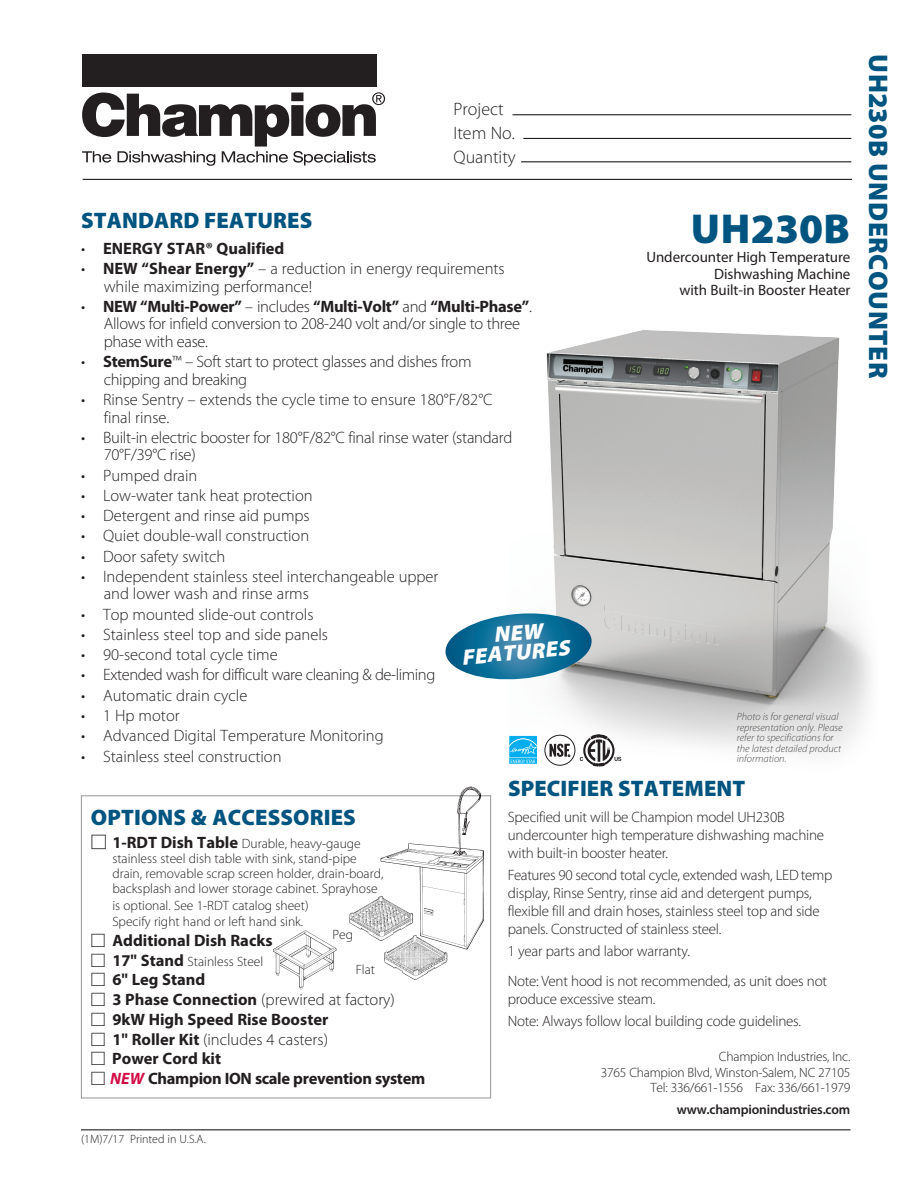
<style>
.page{position:relative;width:918px;height:1188px;background:#fff}
.page>*{position:absolute;margin:0;border:0;box-sizing:border-box;transform-origin:0 0}
.Model___FR{font:900 42px "Myriad Pro";letter-spacing:.01em;color:#005480}
.Side_Bar_Vertical{font:900 27px "Myriad Pro";letter-spacing:.02em;color:#005480}
.U_C_Blue_Header_-_al{font:900 22.5px "Myriad Pro";letter-spacing:.005em;color:#005480}
.Model___FR-2{font:italic 900 22.05px "Myriad Pro";color:#fff}
.Project_No_Qty_top_f{font:300 18px "Myriad Pro";color:#231f20}
.Standard_features{font:300 16.5px/17.5px "Myriad Pro";color:#231f20}
.Standard_features-2{font:300 16.5px/17.5px "Myriad Pro";letter-spacing:-.02em;color:#231f20}
.Standard_features-3{font:700 16.5px "Myriad Pro";color:#231f20}
.Standard_features-4{font:300 16.5px "Myriad Pro";letter-spacing:-.025em;color:#231f20}
.Standard_features-5{font:700 16.5px "Myriad Pro";letter-spacing:-.02em;color:#231f20}
.Specifier_Statement{font:300 15px/18px "Myriad Pro";letter-spacing:-.015em;color:#231f20}
.Model_Desc__FR{font:15px/16.5px "Myriad Pro";letter-spacing:-.005em;color:#231f20;text-align:right}
.Address_Front_FR{font:300 13.5px/15px "Myriad Pro";color:#231f20}
.Address_Front_FR-2{font:600 13.5px "Myriad Pro";letter-spacing:-.015em;color:#231f20}
.Option_detail_under{font:300 13.5px "Myriad Pro";color:#231f20}
.Qty_Date_U_S_A{font:300 12px "Myriad Pro";color:#231f20}
.disclaimer_FR{font:italic 300 10.5px/10.5px "Myriad Pro";color:#4b4c4d}
.s1{font-weight:300}
.s2{font-weight:700}
.s3{font-family:"Universal Newswith Comm Pi";font-weight:400;font-size:18px}
.s4{font-weight:700;font-size:16.5px}
.s5{font-family:"Universal Newswith Comm Pi";font-weight:400}
.s6{font-family:"Universal Newswith Comm Pi";font-weight:400;font-size:16.5px}
.s7{font-style:italic;color:#d20d44}
</style>
<div class="page">
<img style="left:544px;top:330px;width:327px;height:437px">
<hr style="left:81px;top:1129px;width:769px;height:1px;background:#231f20">
<div style="left:82px;top:55px;width:294px;height:32px;background:#231f20"></div>
<svg style="left:82px;top:92px;width:303px;height:74px"></svg>
<hr style="left:83px;top:179px;width:769px;height:1px;background:#231f20">
<hr style="left:521px;top:161px;width:330px;height:1px;background:#231f20">
<hr style="left:523px;top:138px;width:328px;height:1px;background:#231f20">
<hr style="left:513px;top:114px;width:338px;height:1px;background:#231f20">
<div style="left:81px;top:795px;width:410px;height:303px;border:1px solid #939598"></div>
<img style="left:379px;top:786px;width:107px;height:164px">
<img style="left:349px;top:894px;width:100px;height:86px">
<img style="left:273px;top:930px;width:64px;height:60px">
<svg style="left:580px;top:735px;width:41px;height:31px"></svg>
<div style="left:545px;top:735px;width:30px;height:31px;border:1px solid #231f20;border-radius:50%"></div>
<svg style="left:550px;top:744px;width:20px;height:13px"></svg>
<div style="left:509px;top:735px;width:29px;height:29px;background:#f3fbfe"></div>
<svg style="left:509px;top:763px;width:28px;height:1px"></svg>
<svg style="left:509px;top:736px;width:28px;height:27px"></svg>
<svg style="left:445px;top:613px;width:148px;height:69px"></svg>
<p class="Project_No_Qty_top_f" style="left:454px;top:99px;width:52px">Project</p>
<p class="Project_No_Qty_top_f" style="left:454px;top:123px;width:63px">Item No.</p>
<p class="Project_No_Qty_top_f" style="left:454px;top:147px;width:64px">Quantity</p>
<p class="U_C_Blue_Header_-_al" style="left:81px;top:206px;width:233px">STANDARD FEATURES</p>
<p class="Standard_features-3" style="left:81px;top:238px;width:205px"><span class="s1">•</span> ENERGY STAR® Qualified</p>
<p class="Standard_features" style="left:104px;top:260px;width:403px;text-indent:-23px">• <span class="s2">NEW “Shear Energy”</span> – a reduction in energy requirements while maximizing performance!</p>
<p class="Standard_features-2" style="left:104px;top:297px;width:430px;text-indent:-23px">• <span class="s2">NEW “Multi-Power”</span> – includes <span class="s2">“Multi-Volt”</span> and <span class="s2">“Multi-Phase”</span>.<br>Allows for infield conversion to 208-240 volt and/or single to three phase with ease.</p>
<p class="Standard_features-2" style="left:104px;top:353px;width:369px;text-indent:-23px">• <span class="s2">StemSure</span>™ – Soft start to protect glasses and dishes from chipping and breaking</p>
<p class="Standard_features" style="left:104px;top:391px;width:390px;text-indent:-23px">• Rinse Sentry – extends the cycle time to ensure 180°F/82°C final rinse.</p>
<p class="Standard_features" style="left:104px;top:428px;width:410px;text-indent:-23px">• Built-in electric booster for 180°F/82°C final rinse water (standard<br>70°F/39°C rise)</p>
<p class="Standard_features" style="left:81px;top:466px;width:118px">• Pumped drain</p>
<p class="Standard_features" style="left:81px;top:486px;width:233px">• Low-water tank heat protection</p>
<p class="Standard_features" style="left:81px;top:507px;width:230px">• Detergent and rinse aid pumps</p>
<p class="Standard_features" style="left:81px;top:527px;width:230px">• Quiet double-wall construction</p>
<p class="Standard_features" style="left:81px;top:547px;width:146px">• Door safety switch</p>
<p class="Standard_features" style="left:104px;top:567px;width:336px;text-indent:-23px">• Independent stainless steel interchangeable upper and lower wash and rinse arms</p>
<p class="Standard_features" style="left:81px;top:605px;width:234px">• Top mounted slide-out controls</p>
<p class="Standard_features" style="left:81px;top:626px;width:249px">• Stainless steel top and side panels</p>
<p class="Standard_features" style="left:81px;top:646px;width:198px">• 90-second total cycle time</p>
<p class="Standard_features-4" style="left:81px;top:665px;width:356px">• Extended wash for difficult ware cleaning &amp; de-liming</p>
<p class="Standard_features" style="left:81px;top:686px;width:168px">• Automatic drain cycle</p>
<p class="Standard_features" style="left:81px;top:707px;width:100px">• 1 Hp motor</p>
<p class="Standard_features" style="left:81px;top:727px;width:304px">• Advanced Digital Temperature Monitoring</p>
<p class="Standard_features" style="left:81px;top:747px;width:202px">• Stainless steel construction</p>
<p class="Model___FR-2" style="left:460px;top:643px;width:110px;rotate:-5deg">FEATURES</p>
<p class="Model___FR" style="left:691px;top:201px;width:161px">UH230B</p>
<p class="Model_Desc__FR" style="left:646px;top:249px;width:206px">Undercounter High Temperature<br>Dishwashing Machine<br>with Built-in Booster Heater</p>
<p class="disclaimer_FR" style="left:737px;top:712px;width:108px">Photo is for general visual representation only. Please refer to specifications for the latest detailed product information.</p>
<p class="U_C_Blue_Header_-_al" style="left:91px;top:802px;width:266px">OPTIONS &amp; ACCESSORIES</p>
<p class="Address_Front_FR" style="left:112px;top:836px;width:273px;text-indent:-22px"><span class="s3">:</span> <span class="s4">1-RDT Dish Table</span> Durable, heavy-gauge stainless steel dish table with sink, stand-pipe drain, removable scrap screen holder, drain-board, backsplash and lower storage cabinet. Sprayhose</p>
<p class="Address_Front_FR" style="left:112px;top:897px;width:198px;line-height:16.5px">is optional. See 1-RDT catalog sheet)<br>Specify right hand or left hand sink.</p>
<p class="Standard_features-3" style="left:91px;top:930px;width:183px"><span class="s5">:</span> Additional Dish Racks</p>
<p class="Address_Front_FR" style="left:91px;top:954px;width:174px"><span class="s6">:</span> <span class="s4">17" Stand</span> Stainless Steel</p>
<p class="Standard_features-3" style="left:91px;top:969px;width:116px"><span class="s5">:</span> 6" Leg Stand</p>
<p class="Standard_features" style="left:91px;top:991px;width:306px"><span class="s5">:</span> <span class="s2">3 Phase Connection</span> (prewired at factory)</p>
<p class="Standard_features-3" style="left:91px;top:1009px;width:239px"><span class="s5">:</span> 9kW High Speed Rise Booster</p>
<p class="Standard_features" style="left:91px;top:1030px;width:239px"><span class="s5">:</span> <span class="s2">1" Roller Kit</span> (includes 4 casters)</p>
<p class="Standard_features-3" style="left:91px;top:1048px;width:132px"><span class="s5">:</span> Power Cord kit</p>
<p class="Standard_features-5" style="left:91px;top:1068px;width:336px"><span class="s5">:</span> <span class="s7">NEW</span> Champion ION scale prevention system</p>
<p class="Option_detail_under" style="left:332px;top:926px;width:22px">Peg</p>
<p class="Option_detail_under" style="left:356px;top:961px;width:21px">Flat</p>
<p class="Qty_Date_U_S_A" style="left:81px;top:1132px;width:126px">(1M)7/17 Printed in U.S.A.</p>
<p class="U_C_Blue_Header_-_al" style="left:508px;top:774px;width:239px">SPECIFIER STATEMENT</p>
<p class="Specifier_Statement" style="left:508px;top:808px;width:318px">Specified unit will be Champion model UH230B undercounter high temperature dishwashing machine with built-in booster heater.</p>
<p class="Specifier_Statement" style="left:508px;top:866px;width:326px">Features 90 second total cycle, extended wash, LED temp display, Rinse Sentry, rinse aid and detergent pumps, flexible fill and drain hoses, stainless steel top and side panels. Constructed of stainless steel.</p>
<p class="Specifier_Statement" style="left:508px;top:942px;width:184px">1 year parts and labor warranty.</p>
<p class="Specifier_Statement" style="left:508px;top:972px;width:321px">Note: Vent hood is not recommended, as unit does not produce excessive steam.</p>
<p class="Specifier_Statement" style="left:508px;top:1012px;width:295px">Note: Always follow local building code guidelines.</p>
<p class="Address_Front_FR" style="left:601px;top:1048px;width:251px;line-height:15.8px;text-align:right">Champion Industries, Inc.<br>3765 Champion Blvd, Winston-Salem, NC 27105<br>Tel: 336/661-1556 Fax: 336/661-1979</p>
<p class="Address_Front_FR-2" style="left:677px;top:1101px;width:175px">www.championindustries.com</p>
<p class="Side_Bar_Vertical" style="left:896px;top:54px;width:326px;rotate:90deg">UH230B UNDERCOUNTER</p>
</div>
